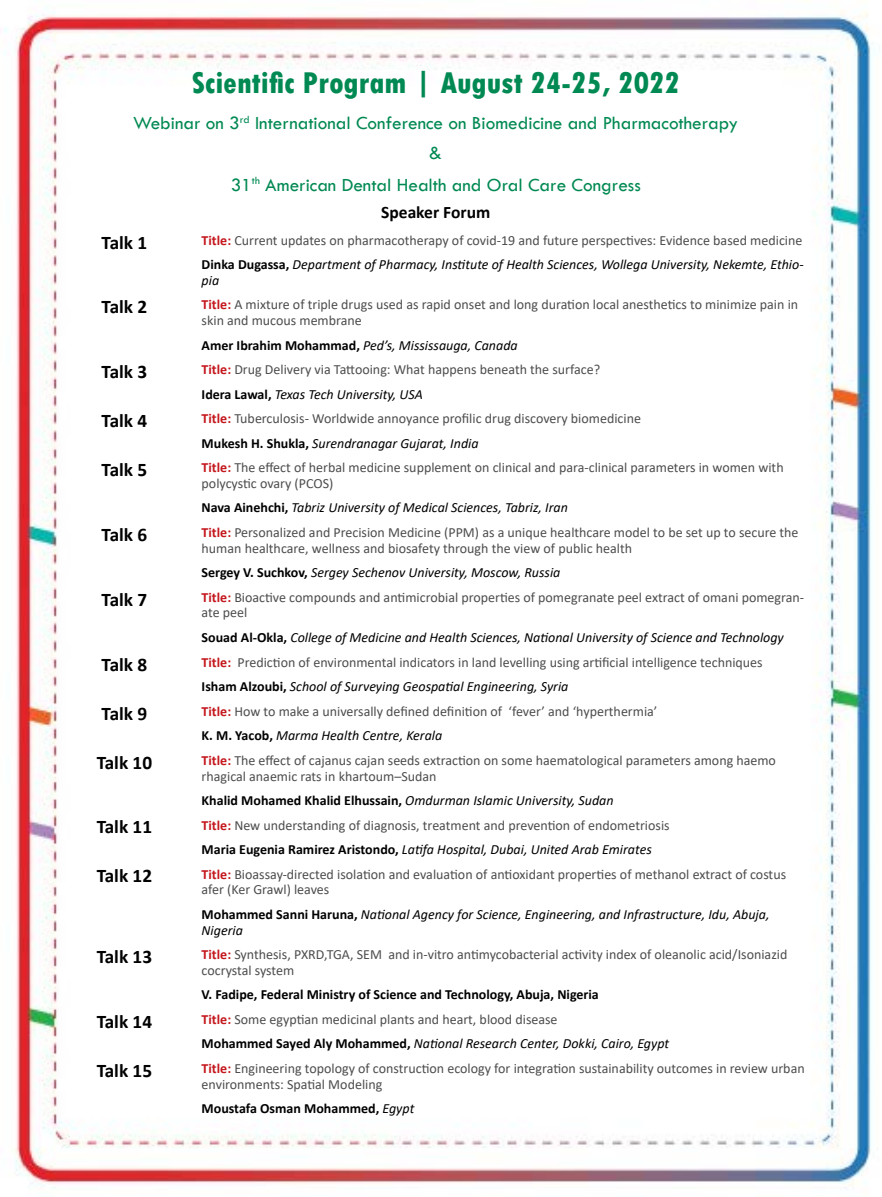
<style>
.page{position:relative;width:882px;height:1197px;background:#fff}
.page>*{position:absolute;margin:0;border:0;box-sizing:border-box;transform-origin:0 0}
.t1{font:800 condensed 31.5px "Tw Cen";color:#008952}
.t2{font:19.25px/29.8px "Tw Cen";color:#008952;text-align:center}
.t3{font:700 19.25px "Calibri";color:#000}
.t4{font:700 17.5px "Calibri";color:#000}
.t5{font:14px/15.8px "Calibri";color:#4d4d4f}
.t6{font:italic 14px/15.8px "Calibri";color:#000}
.t7{font:700 14px "Calibri";color:#000}
.s1{font-weight:700;color:#c4161c}
.s2{font-weight:700;color:#000}
.s3{font-style:italic;color:#000}
.s4{font-weight:700;font-style:normal}
.s5{font-weight:400;font-style:italic}
</style>
<div class="page">
<img style="left:4px;top:11px;width:868px;height:1177px">
<h1 class="t1" style="left:191px;top:64px;width:490px">Scientific Program | August 24-25, 2022</h1>
<h2 class="t2" style="left:133px;top:108px;width:606px">Webinar on 3<sup>rd</sup> International Conference on Biomedicine and Pharmacotherapy &amp;</h2>
<h2 class="t2" style="left:231px;top:170px;width:412px">31<sup>th</sup> American Dental Health and Oral Care Congress</h2>
<p class="t4" style="left:381px;top:200px;width:111px">Speaker Forum</p>
<h2 class="t3" style="left:102px;top:229px;width:47px">Talk 1</h2>
<p class="t5" style="left:202px;top:227px;width:604px;line-height:24.5px"><span class="s1">Title:</span> Current updates on pharmacotherapy of covid-19 and future perspectives: Evidence based medicine<br><span class="s2">Dinka Dugassa,</span> <span class="s3">Department of Pharmacy, Institute of Health Sciences, Wollega University, Nekemte, Ethio-</span></p>
<p class="t6" style="left:202px;top:272px;width:19px">pia</p>
<h2 class="t3" style="left:102px;top:293px;width:47px">Talk 2</h2>
<p class="t5" style="left:202px;top:297px;width:598px"><span class="s1">Title:</span> A mixture of triple drugs used as rapid onset and long duration local anesthetics to minimize pain in skin and mucous membrane</p>
<p class="t6" style="left:202px;top:337px;width:318px"><span class="s4">Amer Ibrahim Mohammad,</span> Ped’s, Mississauga, Canada</p>
<h2 class="t3" style="left:102px;top:358px;width:47px">Talk 3</h2>
<p class="t5" style="left:202px;top:357px;width:400px;line-height:24.5px"><span class="s1">Title:</span> Drug Delivery via Tattooing: What happens beneath the surface?<br><span class="s2">Idera Lawal,</span> <span class="s3">Texas Tech University, USA</span></p>
<h2 class="t3" style="left:102px;top:407px;width:47px">Talk 4</h2>
<p class="t5" style="left:202px;top:406px;width:441px;line-height:24.5px"><span class="s1">Title:</span> Tuberculosis- Worldwide annoyance profilic drug discovery biomedicine<br><span class="s2">Mukesh H. Shukla,</span> <span class="s3">Surendranagar Gujarat, India</span></p>
<h2 class="t3" style="left:102px;top:456px;width:47px">Talk 5</h2>
<p class="t5" style="left:202px;top:459px;width:584px"><span class="s1">Title:</span> The effect of herbal medicine supplement on clinical and para-clinical parameters in women with polycystic ovary (PCOS)</p>
<p class="t6" style="left:202px;top:499px;width:368px"><span class="s4">Nava Ainehchi,</span> Tabriz University of Medical Sciences, Tabriz, Iran</p>
<h2 class="t3" style="left:102px;top:521px;width:47px">Talk 6</h2>
<p class="t5" style="left:202px;top:524px;width:598px"><span class="s1">Title:</span> Personalized and Precision Medicine (PPM) as a unique healthcare model to be set up to secure the human healthcare, wellness and biosafety through the view of public health</p>
<p class="t6" style="left:202px;top:564px;width:360px"><span class="s4">Sergey V. Suchkov,</span> Sergey Sechenov University, Moscow, Russia</p>
<h2 class="t3" style="left:102px;top:586px;width:47px">Talk 7</h2>
<p class="t5" style="left:202px;top:589px;width:604px"><span class="s1">Title:</span> Bioactive compounds and antimicrobial properties of pomegranate peel extract of omani pomegran&shy;ate peel</p>
<p class="t6" style="left:202px;top:629px;width:584px"><span class="s4">Souad Al-Okla,</span> College of Medicine and Health Sciences, National University of Science and Technology</p>
<h2 class="t3" style="left:102px;top:651px;width:47px">Talk 8</h2>
<p class="t5" style="left:202px;top:650px;width:563px;line-height:24.5px"><span class="s1">Title:</span> Prediction of environmental indicators in land levelling using artificial intelligence techniques<br><span class="s2">Isham Alzoubi,</span> <span class="s3">School of Surveying Geospatial Engineering, Syria</span></p>
<h2 class="t3" style="left:102px;top:700px;width:47px">Talk 9</h2>
<p class="t5" style="left:202px;top:699px;width:457px;line-height:24.5px"><span class="s1">Title:</span> How to make a universally defined definition of ‘fever’ and ‘hyperthermia’<br><span class="s2">K. M. Yacob,</span> <span class="s3">Marma Health Centre, Kerala</span></p>
<h2 class="t3" style="left:97px;top:749px;width:57px">Talk 10</h2>
<p class="t5" style="left:202px;top:752px;width:576px"><span class="s1">Title:</span> The effect of cajanus cajan seeds extraction on some haematological parameters among haemo rhagical anaemic rats in khartoum–Sudan</p>
<p class="t6" style="left:202px;top:792px;width:414px"><span class="s4">Khalid Mohamed Khalid Elhussain,</span> Omdurman Islamic University, Sudan</p>
<h2 class="t3" style="left:97px;top:813px;width:57px">Talk 11</h2>
<p class="t5" style="left:202px;top:812px;width:470px;line-height:24.5px"><span class="s1">Title:</span> New understanding of diagnosis, treatment and prevention of endometriosis<br><span class="s2">Maria Eugenia Ramirez Aristondo,</span> <span class="s3">Latifa Hospital, Dubai, United Arab Emirates</span></p>
<h2 class="t3" style="left:97px;top:862px;width:57px">Talk 12</h2>
<p class="t5" style="left:202px;top:866px;width:586px"><span class="s1">Title:</span> Bioassay-directed isolation and evaluation of antioxidant properties of methanol extract of costus afer (Ker Grawl) leaves</p>
<p class="t6" style="left:202px;top:906px;width:569px"><span class="s4">Mohammed Sanni Haruna,</span> National Agency for Science, Engineering, and Infrastructure, Idu, Abuja,<br>Nigeria</p>
<h2 class="t3" style="left:97px;top:943px;width:57px">Talk 13</h2>
<p class="t5" style="left:202px;top:946px;width:587px"><span class="s1">Title:</span> Synthesis, PXRD,TGA, SEM and in-vitro antimycobacterial activity index of oleanolic acid/Isoniazid cocrystal system</p>
<p class="t7" style="left:202px;top:985px;width:399px">V. Fadipe, Federal Ministry of Science and Technology, Abuja, Nigeria</p>
<h2 class="t3" style="left:97px;top:1008px;width:57px">Talk 14</h2>
<p class="t5" style="left:202px;top:1007px;width:469px;line-height:24.5px"><span class="s1">Title:</span> Some egyptian medicinal plants and heart, blood disease<br><span class="s2">Mohammed Sayed Aly Mohammed,</span> <span class="s3">National Research Center, Dokki, Cairo, Egypt</span></p>
<h2 class="t3" style="left:97px;top:1057px;width:57px">Talk 15</h2>
<p class="t5" style="left:202px;top:1060px;width:605px"><span class="s1">Title:</span> Engineering topology of construction ecology for integration sustainability outcomes in review urban environments: Spatial Modeling</p>
<p class="t7" style="left:202px;top:1098px;width:214px">Moustafa Osman Mohammed, <span class="s5">Egypt</span></p>
</div>
